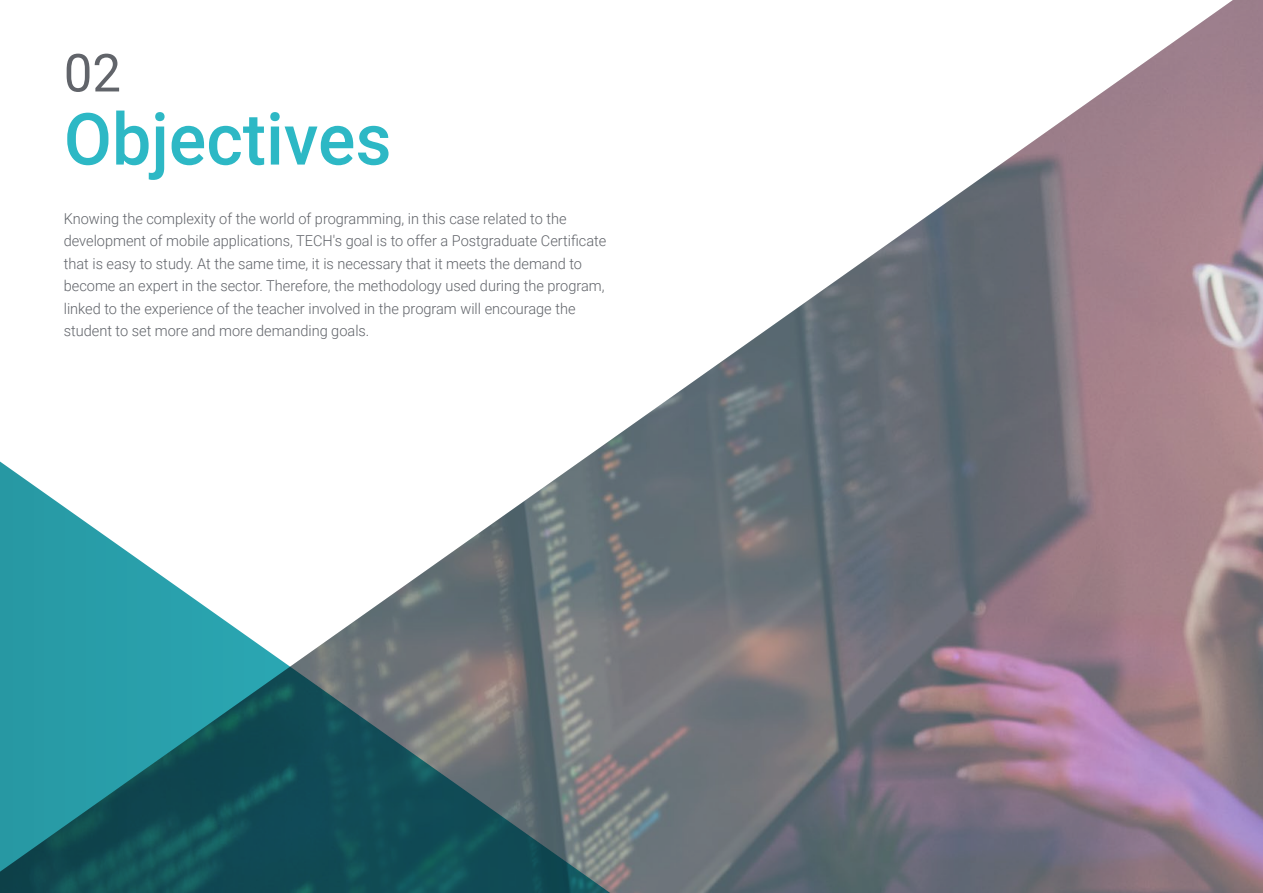
<style>
.page{position:relative;width:1263px;height:893px;background:#fff}
.page>*{position:absolute;margin:0;border:0;box-sizing:border-box;transform-origin:0 0}
.t1{font:500 72px "Roboto";color:#2db8c5}
.t2{font:52.5px "Roboto";color:#61646a}
.t3{font:300 15px/22.5px "Roboto";color:#61646a}
</style>
<div class="page">
<img style="left:602px;top:0;width:661px;height:893px">
<svg style="left:0;top:446px;width:640px;height:447px"></svg>
<h2 class="t2" style="left:64px;top:36px;width:59px">02</h2>
<h1 class="t1" style="left:64px;top:89px;width:329px">Objectives</h1>
<p class="t3" style="left:64px;top:207px;width:544px">Knowing the complexity of the world of programming, in this case related to the development of mobile applications, TECH's goal is to offer a Postgraduate Certificate that is easy to study. At the same time, it is necessary that it meets the demand to become an expert in the sector. Therefore, the methodology used during the program, linked to the experience of the teacher involved in the program will encourage the student to set more and more demanding goals.</p>
</div>
